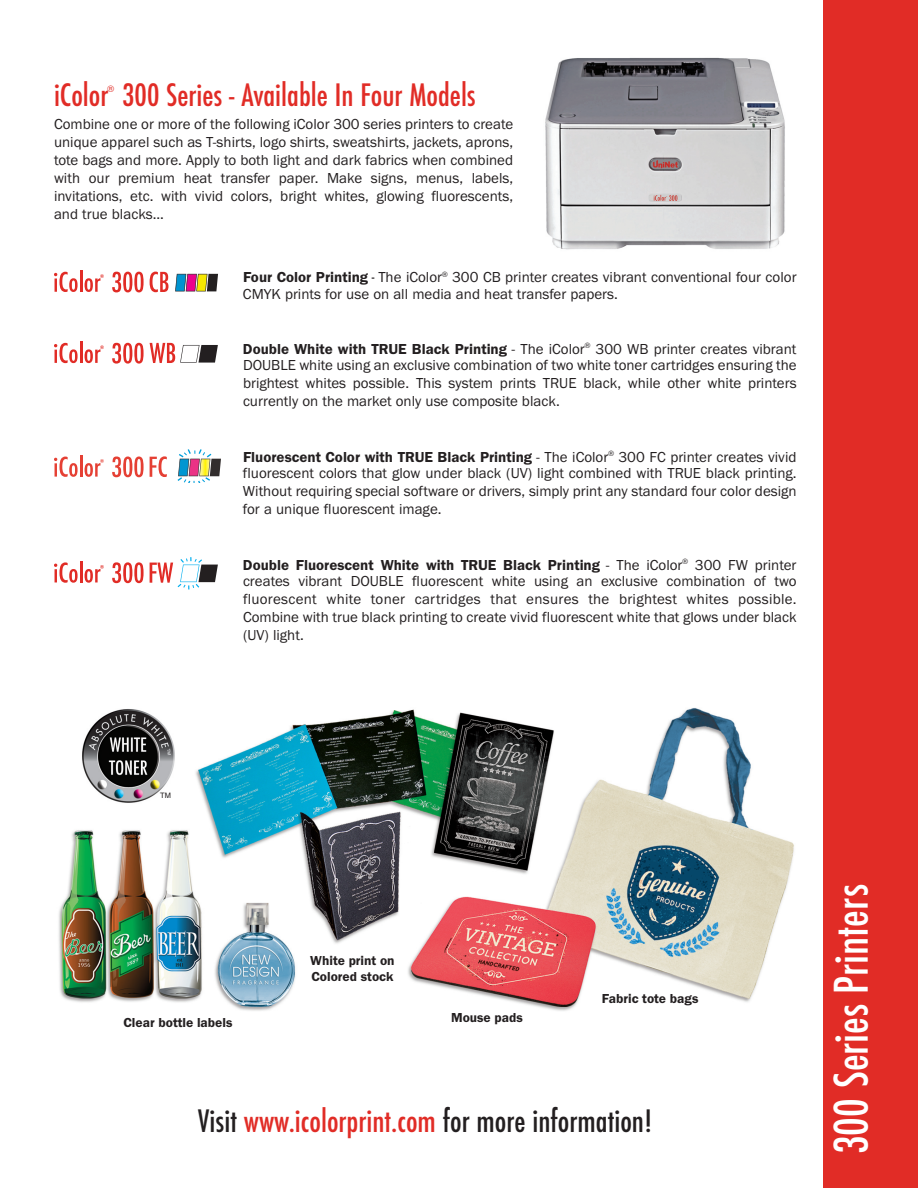
<style>
.page{position:relative;width:918px;height:1188px;background:#fff}
.page>*{position:absolute;margin:0;border:0;box-sizing:border-box;transform-origin:0 0}
.t1{font:500 condensed 45px "Futura";color:#fff}
.t2{font:500 condensed 30px "Futura";color:#231f20}
.t3{font:500 condensed 30px "Futura";color:#e12c26}
.t4{font:15px/17.5px "Franklin Gothic";color:#231f20;text-align:justify}
.t5{font:600 13.5px/16.2px "Franklin Gothic";color:#231f20}
.t6{font:9px "Helvetica";color:#e12c26}
.t7{font:7.5px "Helvetica";color:#231f20}
.s1{font-weight:600}
.s2{font-family:"Futura";font-weight:500;font-stretch:condensed}
.s3{color:#e12c26}
</style>
<div class="page">
<div style="left:824px;top:0;width:94px;height:1188px;background:#e12c26"></div>
<img style="left:545px;top:57px;width:240px;height:193px">
<img style="left:58px;top:708px;width:736px;height:303px">
<svg style="left:175px;top:274px;width:43px;height:17px"></svg>
<svg style="left:150px;top:272px;width:18px;height:20px"></svg>
<svg style="left:112px;top:272px;width:32px;height:20px"></svg>
<svg style="left:54px;top:272px;width:24px;height:20px"></svg>
<hr style="left:80px;top:270px;width:2px;height:22px;background:#e12c26">
<svg style="left:85px;top:274px;width:19px;height:18px"></svg>
<svg style="left:150px;top:343px;width:68px;height:20px"></svg>
<svg style="left:112px;top:343px;width:32px;height:21px"></svg>
<svg style="left:54px;top:343px;width:24px;height:20px"></svg>
<hr style="left:80px;top:341px;width:2px;height:22px;background:#e12c26">
<svg style="left:85px;top:345px;width:19px;height:18px"></svg>
<svg style="left:112px;top:457px;width:32px;height:20px"></svg>
<svg style="left:150px;top:456px;width:17px;height:21px"></svg>
<svg style="left:177px;top:449px;width:44px;height:34px"></svg>
<svg style="left:54px;top:457px;width:24px;height:20px"></svg>
<hr style="left:80px;top:455px;width:2px;height:22px;background:#e54034">
<svg style="left:85px;top:459px;width:19px;height:18px"></svg>
<svg style="left:150px;top:557px;width:68px;height:32px"></svg>
<svg style="left:112px;top:562px;width:32px;height:21px"></svg>
<svg style="left:54px;top:562px;width:24px;height:21px"></svg>
<hr style="left:80px;top:561px;width:2px;height:21px;background:#e12c26">
<svg style="left:85px;top:565px;width:19px;height:18px"></svg>
<img style="left:81px;top:709px;width:94px;height:94px">
<h2 class="t3" style="left:54px;top:81px;width:423px">iColor 300 Series - Available In Four Models</h2>
<p class="t4" style="left:54px;top:116px;width:461px;line-height:18px">Combine one or more of the following iColor 300 series printers to create unique apparel such as T-shirts, logo shirts, sweatshirts, jackets, aprons, tote bags and more. Apply to both light and dark fabrics when combined with our premium heat transfer paper. Make signs, menus, labels, invitations, etc. with vivid colors, bright whites, glowing fluorescents, and true blacks...</p>
<p class="t6" style="left:108px;top:86px;width:8px">®</p>
<p class="t4" style="left:243px;top:270px;width:555px;line-height:16.8px"><span class="s1">Four Color Printing</span> <span class="s2">-</span> The iColor<sup>®</sup> 300 CB printer creates vibrant conventional four color<br>CMYK prints for use on all media and heat transfer papers.</p>
<p class="t4" style="left:243px;top:341px;width:555px"><span class="s1">Double White with TRUE Black Printing</span> - The iColor<sup>®</sup> 300 WB printer creates vibrant DOUBLE white using an exclusive combination of two white toner cartridges ensuring the brightest whites possible. This system prints TRUE black, while other white printers currently on the market only use composite black.</p>
<p class="t4" style="left:243px;top:449px;width:555px"><span class="s1">Fluorescent Color with TRUE Black Printing</span> - The iColor<sup>®</sup> 300 FC printer creates vivid fluorescent colors that glow under black (UV) light combined with TRUE black printing.<br>Without requiring special software or drivers, simply print any standard four color design for a unique fluorescent image.</p>
<p class="t4" style="left:243px;top:557px;width:555px"><span class="s1">Double Fluorescent White with TRUE Black Printing</span> - The iColor<sup>®</sup> 300 FW printer creates vibrant DOUBLE fluorescent white using an exclusive combination of two fluorescent white toner cartridges that ensures the brightest whites possible.<br>Combine with true black printing to create vivid fluorescent white that glows under black (UV) light.</p>
<p class="t7" style="left:160px;top:792px;width:12px">TM</p>
<p class="t5" style="left:310px;top:953px;width:86px">White print on<br>Colored stock</p>
<p class="t5" style="left:124px;top:1015px;width:110px">Clear bottle labels</p>
<p class="t5" style="left:451px;top:1010px;width:73px">Mouse pads</p>
<p class="t5" style="left:602px;top:992px;width:98px">Fabric tote bags</p>
<h2 class="t2" style="left:198px;top:1107px;width:456px">Visit <span class="s3">www.icolorprint.com</span> for more information!</h2>
<h1 class="t1" style="left:831px;top:1154px;width:272px;rotate:-90deg">300 Series Printers</h1>
</div>
